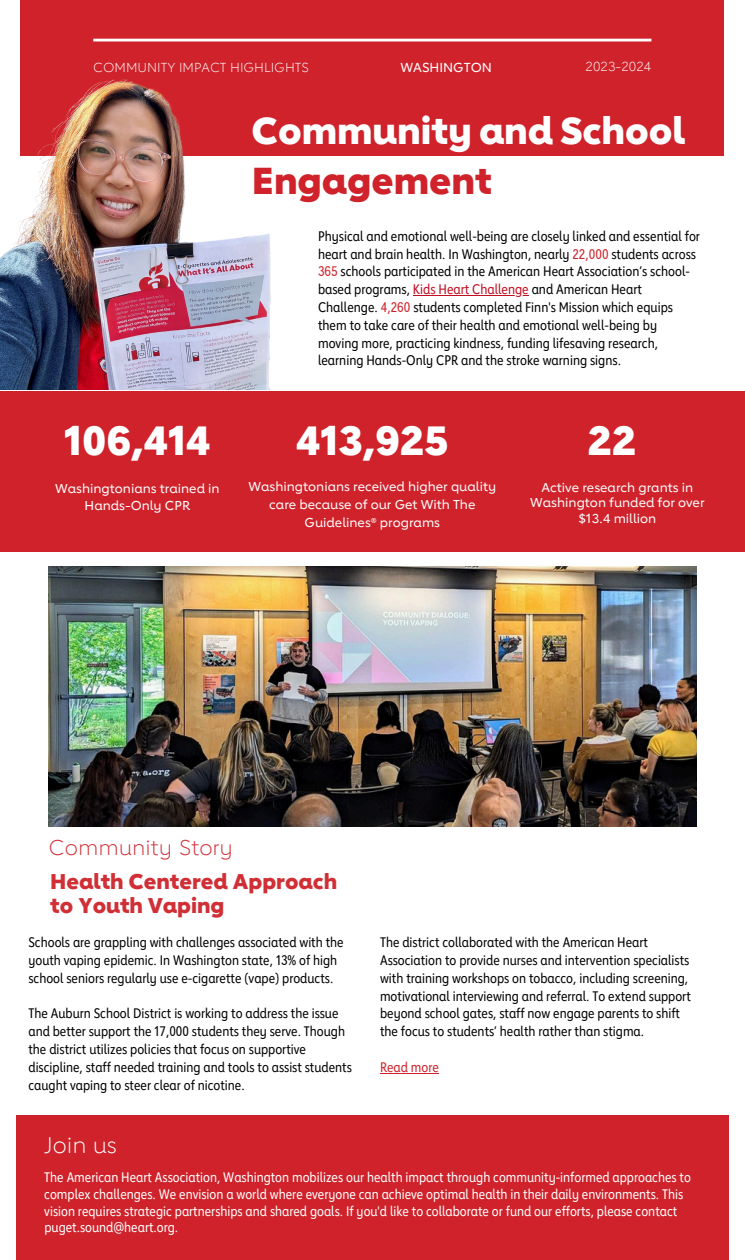
<style>
.page{position:relative;width:745px;height:1260px;background:#fff}
.page>*{position:absolute;margin:0;border:0;box-sizing:border-box;transform-origin:0 0}
.t1{font:800 40.62px "Lub Dub";color:#fff}
.t2{font:800 37.38px/49.8px "Lub Dub";color:#fff}
.t3{font:300 22.5px "Lub Dub";color:#fff}
.t4{font:800 21.25px/24.4px "Lub Dub";color:#d12f36}
.t5{font:300 21.25px "Lub Dub";color:#d12f36}
.t6{font:13.75px/17.8px "Lub Dub Condensed";color:#000}
.t7{font:13.75px/16.8px "Lub Dub Condensed";color:#fff}
.t8{font:13.75px "Lub Dub Condensed";color:#cf222b}
.t9{font:300 13px "Lub Dub";color:#fff}
.t10{font:500 13px "Lub Dub";color:#fff}
.t11{font:500 12.88px/17.8px "Lub Dub";color:#fff;text-align:center}
.s1{color:#cf222b}
.s2{color:#c10e21}
</style>
<div class="page">
<div style="left:21px;top:0;width:703px;height:156px;background:#cf222b"></div>
<img style="left:0;top:35px;width:345px;height:354px">
<img style="left:49px;top:566px;width:647px;height:260px">
<hr style="left:380px;top:1073px;width:59px;height:1px;background:#cf222b">
<hr style="left:413px;top:295px;width:115px;height:1px;background:#c10e21">
<img style="left:372px;top:60px;width:172px;height:15px">
<div style="left:0;top:391px;width:744px;height:161px;background:#cf222b"></div>
<div style="left:16px;top:1115px;width:712px;height:145px;background:#cf222b"></div>
<div style="left:455px;top:59px;width:196px;height:15px;background:#cf222b"></div>
<img style="left:93px;top:39px;width:558px;height:2px">
<div style="left:93px;top:60px;width:279px;height:15px;background:#cf222b"></div>
<p class="t9" style="left:93px;top:59px;width:217px">COMMUNITY IMPACT HIGHLIGHTS</p>
<p class="t10" style="left:400px;top:59px;width:93px">WASHINGTON</p>
<p class="t9" style="left:585px;top:58px;width:67px">2023-2024</p>
<h2 class="t1" style="left:64px;top:414px;width:148px">106,414</h2>
<h2 class="t11" style="left:55px;top:479px;width:166px">Washingtonians trained in<br>Hands-Only CPR</h2>
<h1 class="t2" style="left:252px;top:105px;width:434px">Community and School<br><span class="s1">Engagement</span></h1>
<h3 class="t6" style="left:318px;top:227px;width:383px">Physical and emotional well-being are closely linked and essential for heart and brain health. In Washington, nearly <span class="s1">22,000</span> students across <span class="s1">365</span> schools participated in the American Heart Association’s school&shy;based programs, <span class="s2">Kids Heart Challenge</span> and American Heart</h3>
<p class="t6" style="left:318px;top:298px;width:356px">Challenge. <span class="s1">4,260</span> students completed Finn's Mission which equips them to take care of their health and emotional well-being by moving more, practicing kindness, funding lifesaving research, learning Hands-Only CPR and the stroke warning signs.</p>
<h2 class="t1" style="left:296px;top:414px;width:154px">413,925</h2>
<h2 class="t11" style="left:248px;top:477px;width:249px">Washingtonians received higher quality care because of our Get With The<br>Guidelines® programs</h2>
<h2 class="t1" style="left:587px;top:414px;width:50px">22</h2>
<h2 class="t11" style="left:530px;top:480px;width:176px;line-height:15.4px">Active research grants in<br>Washington funded for over $13.4 million</h2>
<h6 class="t5" style="left:49px;top:834px;width:186px">Community Story</h6>
<p class="t4" style="left:50px;top:869px;width:288px">Health Centered Approach to Youth Vaping</p>
<h2 class="t6" style="left:28px;top:933px;width:316px">Schools are grappling with challenges associated with the youth vaping epidemic. In Washington state, 13% of high school seniors regularly use e-cigarette (vape) products.</h2>
<h6 class="t6" style="left:28px;top:1004px;width:325px">The Auburn School District is working to address the issue and better support the 17,000 students they serve. Though the district utilizes policies that focus on supportive discipline, staff needed training and tools to assist students caught vaping to steer clear of nicotine.</h6>
<h2 class="t6" style="left:380px;top:933px;width:312px">The district collaborated with the American Heart Association to provide nurses and intervention specialists with training workshops on tobacco, including screening, motivational interviewing and referral. To extend support beyond school gates, staff now engage parents to shift the focus to students’ health rather than stigma.</h2>
<h2 class="t8" style="left:380px;top:1058px;width:60px">Read more</h2>
<h1 class="t3" style="left:44px;top:1130px;width:74px">Join us</h1>
<p class="t7" style="left:44px;top:1169px;width:648px">The American Heart Association, Washington mobilizes our health impact through community-informed approaches to complex challenges. We envision a world where everyone can achieve optimal health in their daily environments. This vision requires strategic partnerships and shared goals. If you'd like to collaborate or fund our efforts, please contact puget.sound@heart.org.</p>
</div>
